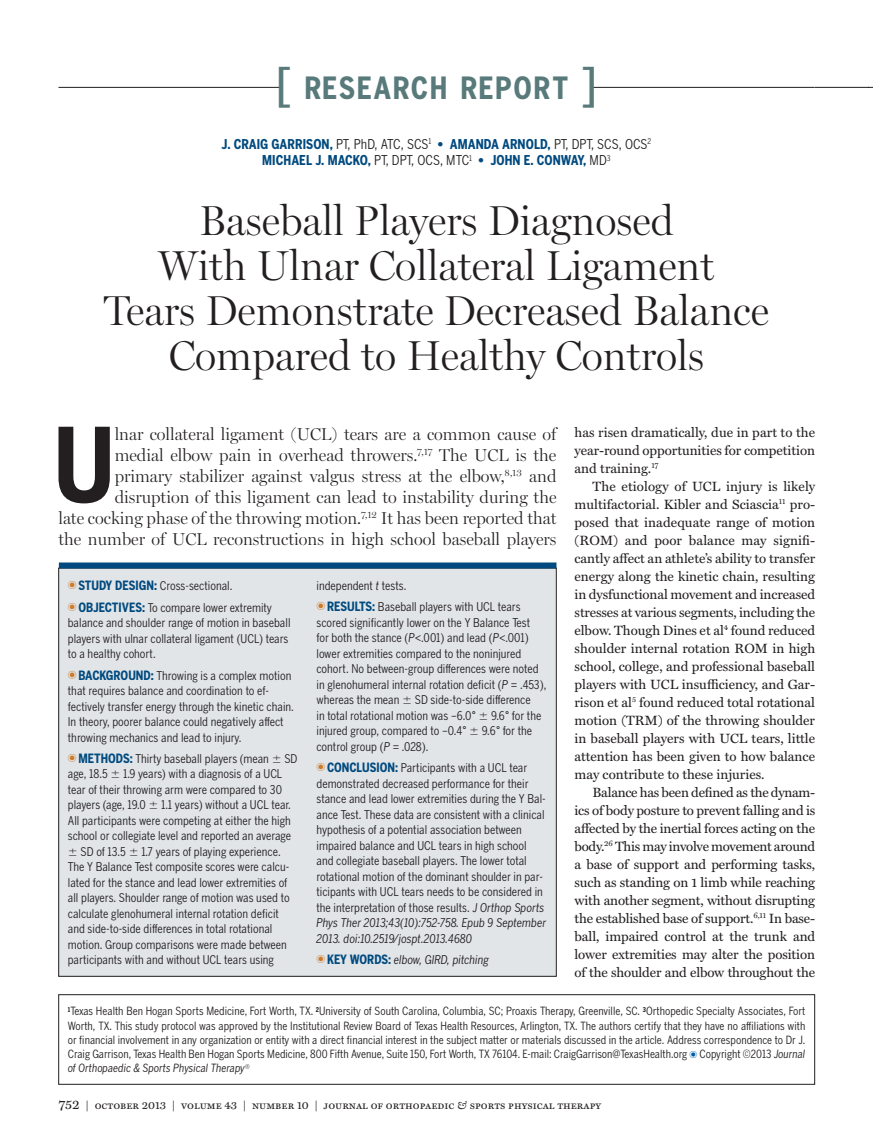
<style>
.page{position:relative;width:873px;height:1143px;background:#fff}
.page>*{position:absolute;margin:0;border:0;box-sizing:border-box;transform-origin:0 0}
.Miller_Display_Intro{font:700 102.45px "Benton Gothic Cond";color:#231f20}
.Main_Display_Headlin{font:300 42px/45px "Miller Display";color:#231f20;text-align:center}
.Opening_Bracket_Slug{font:700 30.45px "Benton Gothic Cond";letter-spacing:.055em;color:#587a7b}
.Miller_Display_Intro-2{font:300 17.25px/21px "Miller Display";color:#231f20;text-align:right}
.Miller_Text_Body_9_1{font:13.5px/18px "Miller Text";letter-spacing:-.005em;color:#231f20;text-align:justify}
.Authors__Bylines{font:700 13.5px "Benton Gothic Cond";letter-spacing:.005em;color:#004a7f}
.Abstract_Text{font:12px/15.5px "Benton Gothic Cond";color:#231f20}
.Abstract_Text-2{font:italic 12px "Benton Gothic Cond";color:#231f20}
.Author_Footnotes{font:11.25px/14.2px "Benton Gothic Cond";color:#231f20;text-align:justify}
.Footline{font:11.25px "Miller Text Roman SC";color:#231f20}
.s1{font-weight:500;font-size:43.5px}
.s2{font-weight:400;color:#231f20}
.s3{font-family:"Carta";font-size:12.75px;color:#cd7b2c}
.s4{font-weight:700;font-size:12.75px;color:#004a7f}
.s5{font-style:italic}
.s6{font-family:"Carta";font-style:normal;font-size:12.75px;color:#cd7b2c}
.s7{font-weight:700;font-style:normal;font-size:12.75px;color:#004a7f}
.s8{font-family:"Carta";color:#015ca3}
.s9{font-size:13.5px}
.s10{font-family:"Miller Text";font-style:italic}
</style>
<div class="page">
<hr style="left:814px;top:87px;width:54px;height:1px;background:#231f20">
<hr style="left:58px;top:87px;width:756px;height:1px;background:#231f20">
<div style="left:280px;top:84px;width:313px;height:6px;background:#fff"></div>
<div style="left:59px;top:568px;width:497px;height:408px;background:#e1e5e8"></div>
<div style="left:59px;top:562px;width:497px;height:6px;background:#004a7f"></div>
<div style="left:58px;top:994px;width:757px;height:90px;border:1px solid #231f20"></div>
<p class="Opening_Bracket_Slug" style="left:276px;top:69px;width:322px"><span class="s1">[</span> RESEARCH REPORT <span class="s1">]</span></p>
<p class="Authors__Bylines" style="left:222px;top:135px;width:431px">J. CRAIG GARRISON, <span class="s2">PT, PhD, ATC, SCS</span><sup>1</sup> • AMANDA ARNOLD, <span class="s2">PT, DPT, SCS, OCS</span><sup>2</sup></p>
<p class="Authors__Bylines" style="left:262px;top:152px;width:350px">MICHAEL J. MACKO, <span class="s2">PT, DPT, OCS, MTC</span><sup>1</sup> • JOHN E. CONWAY, <span class="s2">MD</span><sup>3</sup></p>
<p class="Main_Display_Headlin" style="left:104px;top:197px;width:667px">Baseball Players Diagnosed<br>With Ulnar Collateral Ligament<br>Tears Demonstrate Decreased Balance<br>Compared to Healthy Controls</p>
<p class="Miller_Display_Intro-2" style="left:58px;top:423px;width:500px">lnar collateral ligament (UCL) tears are a common cause of<br>medial elbow pain in overhead throwers.<sup>7,17</sup> The UCL is the primary stabilizer against valgus stress at the elbow,<sup>8,13</sup> and disruption of this ligament can lead to instability during the<br>late cocking phase of the throwing motion.<sup>7,12</sup> It has been reported that the number of UCL reconstructions in high school baseball players</p>
<p class="Miller_Text_Body_9_1" style="left:575px;top:423px;width:242px">has risen dramatically, due in part to the year-round opportunities for competition and training.<sup>17</sup></p>
<p class="Miller_Display_Intro" style="left:54px;top:403px;width:63px">U</p>
<p class="Miller_Text_Body_9_1" style="left:575px;top:477px;width:242px;text-indent:18px">The etiology of UCL injury is likely multifactorial. Kibler and Sciascia<sup>11</sup> pro&shy;posed that inadequate range of motion (ROM) and poor balance may signifi&shy;cantly affect an athlete’s ability to transfer energy along the kinetic chain, resulting in dysfunctional movement and increased stresses at various segments, including the elbow. Though Dines et al<sup>4</sup> found reduced shoulder internal rotation ROM in high school, college, and professional baseball players with UCL insufficiency, and Gar&shy;rison et al<sup>5</sup> found reduced total rotational motion (TRM) of the throwing shoulder in baseball players with UCL tears, little attention has been given to how balance may contribute to these injuries.</p>
<p class="Miller_Text_Body_9_1" style="left:575px;top:783px;width:242px;text-indent:18px">Balance has been defined as the dynam&shy;ics of body posture to prevent falling and is affected by the inertial forces acting on the body.<sup>26</sup> This may involve movement around a base of support and performing tasks, such as standing on 1 limb while reaching with another segment, without disrupting the established base of support.<sup>6,11</sup> In base&shy;ball, impaired control at the trunk and lower extremities may alter the position of the shoulder and elbow throughout the</p>
<p class="Abstract_Text" style="left:68px;top:578px;width:166px"><span class="s3">T</span><span class="s4">STUDY DESIGN:</span> Cross-sectional.</p>
<p class="Abstract_Text" style="left:68px;top:600px;width:224px"><span class="s3">T</span><span class="s4">OBJECTIVES:</span> To compare lower extremity balance and shoulder range of motion in baseball players with ulnar collateral ligament (UCL) tears to a healthy cohort.</p>
<p class="Abstract_Text" style="left:68px;top:667px;width:228px"><span class="s3">T</span><span class="s4">BACKGROUND:</span> Throwing is a complex motion that requires balance and coordination to ef&shy;fectively transfer energy through the kinetic chain.<br>In theory, poorer balance could negatively affect throwing mechanics and lead to injury.</p>
<p class="Abstract_Text" style="left:68px;top:751px;width:203px"><span class="s3">T</span><span class="s4">METHODS:</span> Thirty baseball players (mean</p>
<p class="Abstract_Text" style="left:284px;top:751px;width:15px">SD</p>
<p class="Abstract_Text" style="left:68px;top:766px;width:41px">age, 18.5</p>
<p class="Abstract_Text" style="left:316px;top:577px;width:91px">independent <span class="s5">t</span> tests.</p>
<p class="Abstract_Text" style="left:316px;top:599px;width:231px"><span class="s3">T</span><span class="s4">RESULTS:</span> Baseball players with UCL tears scored significantly lower on the Y Balance Test<br>for both the stance (<span class="s5">P</span>&lt;.001) and lead (<span class="s5">P</span>&lt;.001) lower extremities compared to the noninjured cohort. No between-group differences were noted in glenohumeral internal rotation deficit (<span class="s5">P</span> = .453), whereas the mean</p>
<p class="Abstract_Text" style="left:316px;top:692px;width:216px;text-indent:98px">SD side-to-side difference in total rotational motion was –6.0°</p>
<p class="Abstract_Text" style="left:491px;top:707px;width:52px">9.6° for the</p>
<p class="Abstract_Text" style="left:316px;top:723px;width:152px">injured group, compared to –0.4°</p>
<p class="Abstract_Text" style="left:482px;top:723px;width:52px">9.6° for the</p>
<p class="Abstract_Text" style="left:316px;top:738px;width:114px">control group (<span class="s5">P</span> = .028).</p>
<p class="Abstract_Text" style="left:316px;top:760px;width:231px"><span class="s3">T</span><span class="s4">CONCLUSION:</span> Participants with a UCL tear demonstrated decreased performance for their stance and lead lower extremities during the Y Bal&shy;ance Test. These data are consistent with a clinical hypothesis of a potential association between impaired balance and UCL tears in high school and collegiate baseball players. The lower total rotational motion of the dominant shoulder in par&shy;ticipants with UCL tears needs to be considered in the interpretation of those results. <span class="s5">J Orthop Sports Phys Ther 2013;43(10):752-758. Epub 9 September 2013. doi:10.2519/jospt.2013.4680</span></p>
<p class="Abstract_Text-2" style="left:316px;top:953px;width:174px"><span class="s6">T</span><span class="s7">KEY WORDS:</span> elbow, GIRD, pitching</p>
<p class="Abstract_Text" style="left:68px;top:766px;width:216px;text-align:justify;text-indent:55px">1.9 years) with a diagnosis of a UCL tear of their throwing arm were compared to 30 players (age, 19.0</p>
<p class="Abstract_Text" style="left:161px;top:797px;width:131px">1.1 years) without a UCL tear.</p>
<p class="Abstract_Text" style="left:68px;top:813px;width:225px">All participants were competing at either the high</p>
<p class="Abstract_Text" style="left:68px;top:828px;width:225px">school or collegiate level and reported an average</p>
<p class="Abstract_Text" style="left:81px;top:844px;width:47px">SD of 13.5</p>
<p class="Abstract_Text" style="left:68px;top:844px;width:223px;text-indent:73px">1.7 years of playing experience.<br>The Y Balance Test composite scores were calcu&shy;lated for the stance and lead lower extremities of all players. Shoulder range of motion was used to calculate glenohumeral internal rotation deficit and side-to-side differences in total rotational motion. Group comparisons were made between participants with and without UCL tears using</p>
<p class="Author_Footnotes" style="left:68px;top:1004px;width:739px"><sup>1</sup>Texas Health Ben Hogan Sports Medicine, Fort Worth, TX. <sup>2</sup>University of South Carolina, Columbia, SC; Proaxis Therapy, Greenville, SC. <sup>3</sup>Orthopedic Specialty Associates, Fort Worth, TX. This study protocol was approved by the Institutional Review Board of Texas Health Resources, Arlington, TX. The authors certify that they have no affiliations with or financial involvement in any organization or entity with a direct financial interest in the subject matter or materials discussed in the article. Address correspondence to Dr J.<br>Craig Garrison, Texas Health Ben Hogan Sports Medicine, 800 Fifth Avenue, Suite 150, Fort Worth, TX 76104. E-mail: CraigGarrison@TexasHealth.org <span class="s8">t</span> Copyright ©2013 <span class="s5">Journal of Orthopaedic &amp; Sports Physical Therapy</span><sup>®</sup></p>
<p class="Footline" style="left:58px;top:1098px;width:544px"><span class="s9">752</span> | october 2013 | volume 43 | number 10 | journal of orthopaedic <span class="s10">&amp;</span> sports physical therapy</p>
</div>
